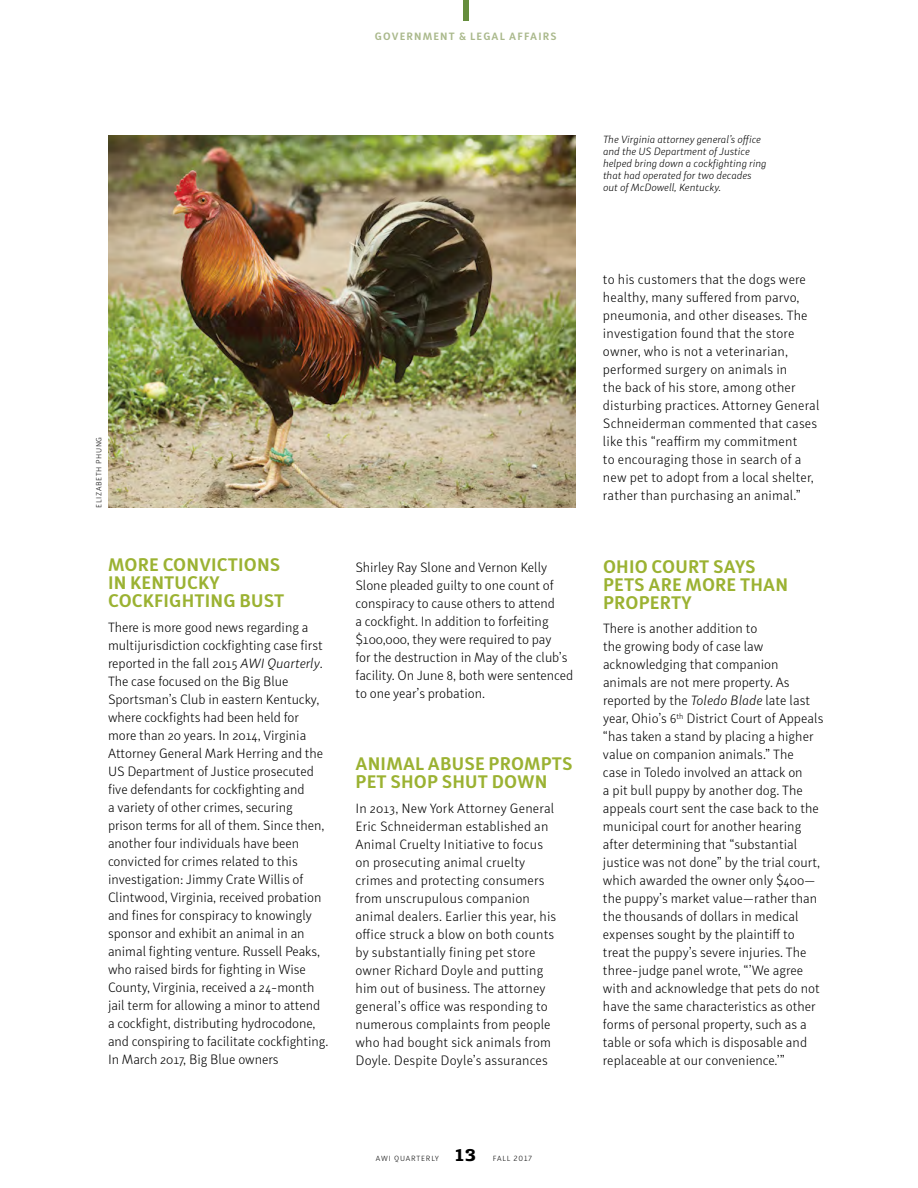
<style>
.page{position:relative;width:918px;height:1188px;background:#fff}
.page>*{position:absolute;margin:0;border:0;box-sizing:border-box;transform-origin:0 0}
.t1{font:700 18px/18px "Submariner";letter-spacing:.01em;color:#9bb232}
.t2{font:300 13.5px/18px "Submariner";color:#000}
.t3{font:italic 300 10.5px/12px "Submariner";color:#000}
.t4{font:700 10.5px "Submariner";letter-spacing:.11em;color:#aab98c}
.t5{font:300 7.5px "Submariner";letter-spacing:.11em;color:#000}
.t6{font:300 7.5px "Submariner";letter-spacing:.085em;color:#000}
.s1{font-style:italic}
.s2{font-family:"Cabrito Ext Ex B";font-weight:400;font-size:16.5px}
</style>
<div class="page">
<div style="left:463px;top:0;width:5px;height:20px;background:#658d3c"></div>
<img style="left:108px;top:135px;width:468px;height:373px">
<p class="t4" style="left:375px;top:30px;width:183px">GOVERNMENT &amp; LEGAL AFFAIRS</p>
<p class="t3" style="left:603px;top:133px;width:165px">The Virginia attorney general’s office and the US Department of Justice helped bring down a cockfighting ring that had operated for two decades out of McDowell, Kentucky.</p>
<p class="t6" style="left:94px;top:508px;width:72px;rotate:-90deg">ELIZABETH PHUNG</p>
<p class="t1" style="left:108px;top:555px;width:178px">MORE CONVICTIONS<br>IN KENTUCKY<br>COCKFIGHTING BUST</p>
<p class="t2" style="left:108px;top:618px;width:222px">There is more good news regarding a multijurisdiction cockfighting case first reported in the fall 2015 <span class="s1">AWI Quarterly</span>.<br>The case focused on the Big Blue Sportsman’s Club in eastern Kentucky, where cockfights had been held for more than 20 years. In 2014, Virginia Attorney General Mark Herring and the US Department of Justice prosecuted five defendants for cockfighting and<br>a variety of other crimes, securing prison terms for all of them. Since then, another four individuals have been convicted for crimes related to this investigation: Jimmy Crate Willis of Clintwood, Virginia, received probation and fines for conspiracy to knowingly sponsor and exhibit an animal in an animal fighting venture. Russell Peaks, who raised birds for fighting in Wise County, Virginia, received a 24-month jail term for allowing a minor to attend a cockfight, distributing hydrocodone, and conspiring to facilitate cockfighting.<br>In March 2017, Big Blue owners</p>
<p class="t2" style="left:355px;top:558px;width:219px">Shirley Ray Slone and Vernon Kelly Slone pleaded guilty to one count of conspiracy to cause others to attend<br>a cockfight. In addition to forfeiting $100,000, they were required to pay<br>for the destruction in May of the club’s facility. On June 8, both were sentenced to one year’s probation.</p>
<p class="t1" style="left:356px;top:754px;width:218px">ANIMAL ABUSE PROMPTS<br>PET SHOP SHUT DOWN</p>
<p class="t2" style="left:356px;top:799px;width:202px">In 2013, New York Attorney General Eric Schneiderman established an Animal Cruelty Initiative to focus on prosecuting animal cruelty crimes and protecting consumers from unscrupulous companion animal dealers. Earlier this year, his office struck a blow on both counts by substantially fining pet store owner Richard Doyle and putting him out of business. The attorney general’s office was responding to numerous complaints from people who had bought sick animals from Doyle. Despite Doyle’s assurances</p>
<p class="t2" style="left:603px;top:270px;width:218px">to his customers that the dogs were healthy, many suffered from parvo, pneumonia, and other diseases. The investigation found that the store owner, who is not a veterinarian, performed surgery on animals in<br>the back of his store, among other disturbing practices. Attorney General Schneiderman commented that cases like this “reaffirm my commitment<br>to encouraging those in search of a new pet to adopt from a local shelter, rather than purchasing an animal.”</p>
<p class="t1" style="left:603px;top:557px;width:186px">OHIO COURT SAYS<br>PETS ARE MORE THAN<br>PROPERTY</p>
<p class="t2" style="left:603px;top:619px;width:222px">There is another addition to<br>the growing body of case law acknowledging that companion animals are not mere property. As reported by the <span class="s1">Toledo Blade</span> late last year, Ohio’s 6<sup>th</sup> District Court of Appeals “has taken a stand by placing a higher value on companion animals.” The<br>case in Toledo involved an attack on<br>a pit bull puppy by another dog. The appeals court sent the case back to the municipal court for another hearing after determining that “substantial justice was not done” by the trial court, which awarded the owner only $400— the puppy’s market value—rather than the thousands of dollars in medical expenses sought by the plaintiff to treat the puppy’s severe injuries. The three-judge panel wrote, “’We agree with and acknowledge that pets do not have the same characteristics as other forms of personal property, such as a table or sofa which is disposable and replaceable at our convenience.’”</p>
<p class="t5" style="left:376px;top:1153px;width:158px">AWI QUARTERLY <span class="s2">13</span> FALL 2017</p>
</div>
